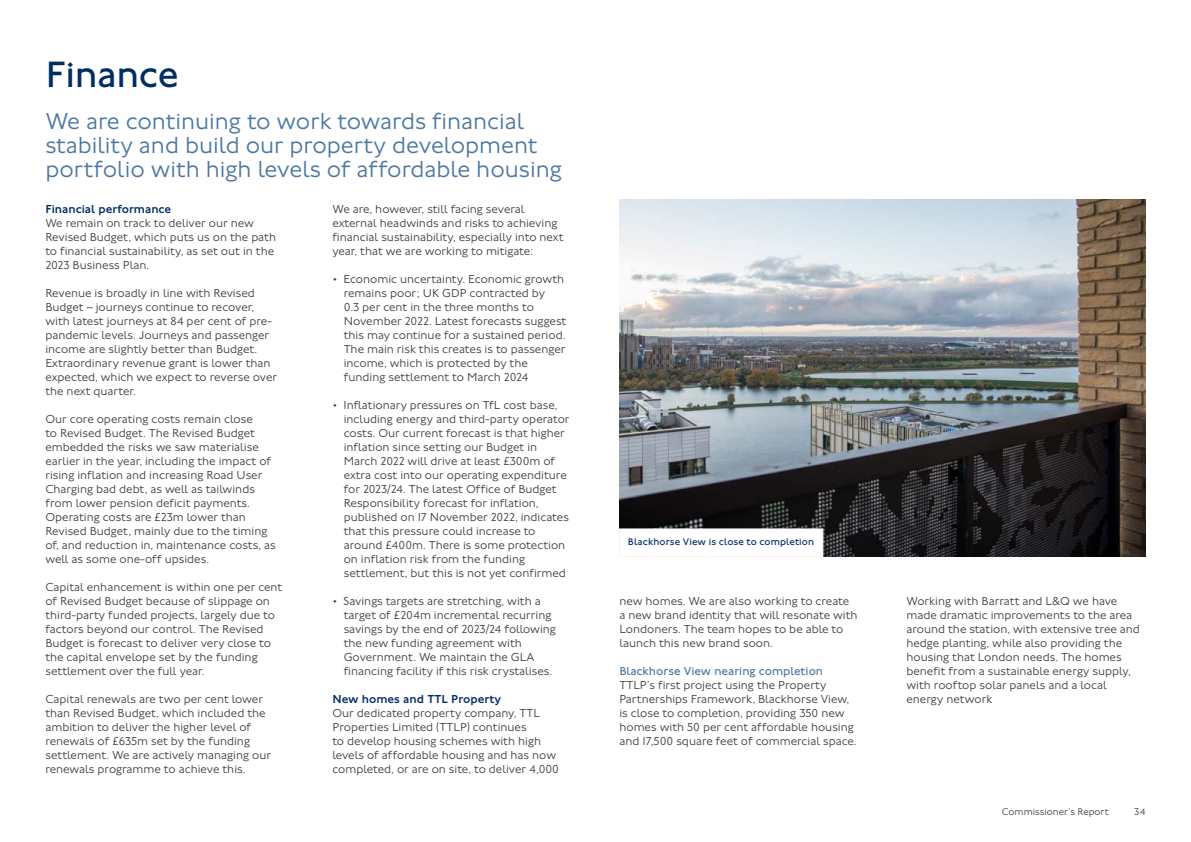
<style>
.page{position:relative;width:1191px;height:842px;background:#fff}
.page>*{position:absolute;margin:0;border:0;box-sizing:border-box;transform-origin:0 0}
.Major_Heading_38_38{font:38px "Johnston 100";letter-spacing:-.01em;color:#002e63}
.Minor_Heading_24_24{font:300 24px/24px "Johnston 100";color:#4c78a2}
.Body_12_14__P{font:300 12px/14px "Johnston 100";color:#414042}
.Body_Heading_12_14_B{font:500 12px "Johnston 100";color:#002e63}
.Body_Sub-heading_12{font:12px "Johnston 100";color:#4c78a2}
.PictureCaption_10_12{font:10px "Johnston 100";letter-spacing:.01em;color:#002e63}
.t1{font:300 10px "Johnston 100";color:#414042}
</style>
<div class="page">
<img style="left:619px;top:199px;width:526px;height:358px">
<svg style="left:619px;top:529px;width:204px;height:28px"></svg>
<h2 class="Major_Heading_38_38" style="left:45px;top:54px;width:135px">Finance</h2>
<p class="Minor_Heading_24_24" style="left:45px;top:110px;width:518px">We are continuing to work towards financial stability and build our property development portfolio with high levels of affordable housing</p>
<h3 class="Body_Heading_12_14_B" style="left:45px;top:203px;width:127px">Financial performance</h3>
<p class="Body_12_14__P" style="left:45px;top:217px;width:232px">We remain on track to deliver our new Revised Budget, which puts us on the path to financial sustainability, as set out in the 2023 Business Plan.</p>
<p class="Body_12_14__P" style="left:45px;top:287px;width:233px">Revenue is broadly in line with Revised Budget – journeys continue to recover, with latest journeys at 84 per cent of pre&shy;pandemic levels. Journeys and passenger income are slightly better than Budget.<br>Extraordinary revenue grant is lower than expected, which we expect to reverse over the next quarter.</p>
<p class="Body_12_14__P" style="left:45px;top:413px;width:232px">Our core operating costs remain close<br>to Revised Budget. The Revised Budget embedded the risks we saw materialise earlier in the year, including the impact of rising inflation and increasing Road User Charging bad debt, as well as tailwinds from lower pension deficit payments.<br>Operating costs are £23m lower than Revised Budget, mainly due to the timing of, and reduction in, maintenance costs, as well as some one-off upsides.</p>
<p class="Body_12_14__P" style="left:45px;top:581px;width:238px">Capital enhancement is within one per cent of Revised Budget because of slippage on third-party funded projects, largely due to factors beyond our control. The Revised Budget is forecast to deliver very close to the capital envelope set by the funding settlement over the full year.</p>
<p class="Body_12_14__P" style="left:45px;top:693px;width:227px">Capital renewals are two per cent lower than Revised Budget, which included the ambition to deliver the higher level of renewals of £635m set by the funding settlement. We are actively managing our renewals programme to achieve this.</p>
<p class="Body_12_14__P" style="left:332px;top:203px;width:233px">We are, however, still facing several external headwinds and risks to achieving financial sustainability, especially into next year, that we are working to mitigate:</p>
<p class="Body_12_14__P" style="left:344px;top:273px;width:224px;text-indent:-11px">• Economic uncertainty. Economic growth remains poor; UK GDP contracted by<br>0.3 per cent in the three months to November 2022. Latest forecasts suggest this may continue for a sustained period.<br>The main risk this creates is to passenger income, which is protected by the funding settlement to March 2024</p>
<p class="Body_12_14__P" style="left:344px;top:399px;width:227px;text-indent:-11px">• Inflationary pressures on TfL cost base, including energy and third-party operator costs. Our current forecast is that higher inflation since setting our Budget in March 2022 will drive at least £300m of extra cost into our operating expenditure for 2023/24. The latest Office of Budget Responsibility forecast for inflation, published on 17 November 2022, indicates that this pressure could increase to around £400m. There is some protection on inflation risk from the funding settlement, but this is not yet confirmed</p>
<p class="Body_12_14__P" style="left:344px;top:595px;width:214px;text-indent:-11px">• Savings targets are stretching, with a target of £204m incremental recurring savings by the end of 2023/24 following the new funding agreement with Government. We maintain the GLA financing facility if this risk crystalises.</p>
<h3 class="Body_Heading_12_14_B" style="left:332px;top:693px;width:170px">New homes and TTL Property</h3>
<p class="Body_12_14__P" style="left:332px;top:707px;width:228px">Our dedicated property company, TTL Properties Limited (TTLP) continues<br>to develop housing schemes with high levels of affordable housing and has now completed, or are on site, to deliver 4,000</p>
<p class="PictureCaption_10_12" style="left:628px;top:536px;width:188px">Blackhorse View is close to completion</p>
<p class="Body_12_14__P" style="left:619px;top:595px;width:240px">new homes. We are also working to create a new brand identity that will resonate with Londoners. The team hopes to be able to launch this new brand soon.</p>
<h4 class="Body_Sub-heading_12" style="left:619px;top:665px;width:205px">Blackhorse View nearing completion</h4>
<p class="Body_12_14__P" style="left:619px;top:679px;width:239px">TTLP’s first project using the Property Partnerships Framework, Blackhorse View, is close to completion, providing 350 new homes with 50 per cent affordable housing and 17,500 square feet of commercial space.</p>
<p class="Body_12_14__P" style="left:906px;top:595px;width:235px">Working with Barratt and L&amp;Q we have made dramatic improvements to the area around the station, with extensive tree and hedge planting, while also providing the housing that London needs. The homes benefit from a sustainable energy supply, with rooftop solar panels and a local energy network</p>
<p class="t1" style="left:1002px;top:807px;width:108px">Commissioner’s Report</p>
<p class="t1" style="left:1134px;top:807px;width:13px">34</p>
</div>
